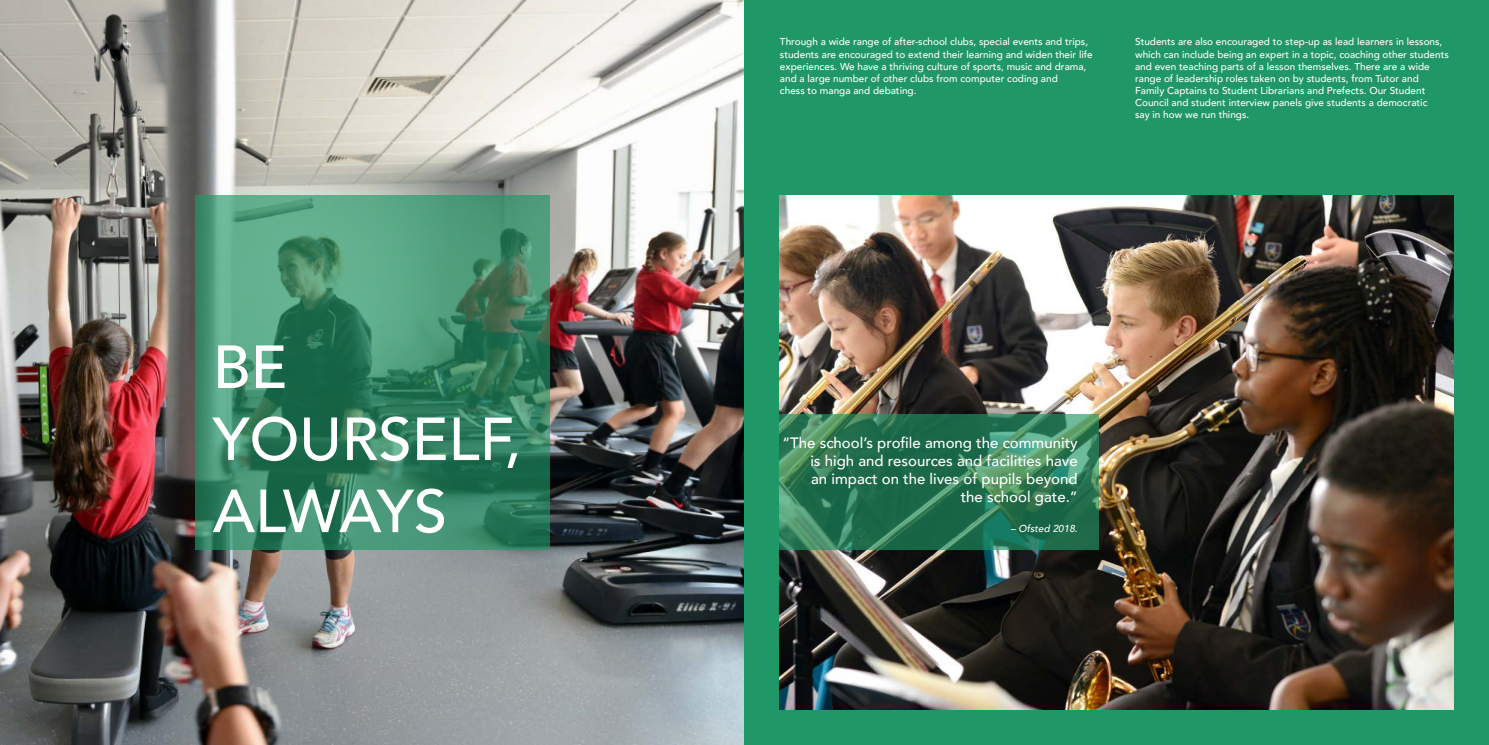
<style>
.page{position:relative;width:1489px;height:745px;background:#fff}
.page>*{position:absolute;margin:0;border:0;box-sizing:border-box;transform-origin:0 0}
.t1{font:500 60px/72px "Avenir";color:#fff}
.t2{font:500 15px/18px "Avenir";color:#fff;text-align:right}
.t3{font:500 10px/12px "Avenir";color:#fff}
.t4{font:italic 500 10px "Avenir";color:#fff}
</style>
<div class="page">
<img style="left:0;top:0;width:744px;height:744px">
<svg style="left:195px;top:195px;width:354px;height:354px"></svg>
<div style="left:744px;top:0;width:744px;height:744px;background:#209767"></div>
<img style="left:780px;top:195px;width:673px;height:514px">
<svg style="left:779px;top:414px;width:319px;height:135px;fill:#1e6b4a"></svg>
<h1 class="t1" style="left:213px;top:327px;width:310px">BE<br>YOURSELF,<br>ALWAYS</h1>
<p class="t3" style="left:780px;top:35px;width:314px">Through a wide range of after-school clubs, special events and trips, students are encouraged to extend their learning and widen their life experiences. We have a thriving culture of sports, music and drama, and a large number of other clubs from computer coding and<br>chess to manga and debating.</p>
<p class="t3" style="left:1134px;top:35px;width:315px">Students are also encouraged to step-up as lead learners in lessons, which can include being an expert in a topic, coaching other students and even teaching parts of a lesson themselves. There are a wide range of leadership roles taken on by students, from Tutor and Family Captains to Student Librarians and Prefects. Our Student Council and student interview panels give students a democratic<br>say in how we run things.</p>
<h2 class="t2" style="left:782px;top:432px;width:297px">“The school’s profile among the community is high and resources and facilities have<br>an impact on the lives of pupils beyond<br>the school gate.”</h2>
<p class="t4" style="left:1010px;top:522px;width:69px">– Ofsted 2018.</p>
</div>
